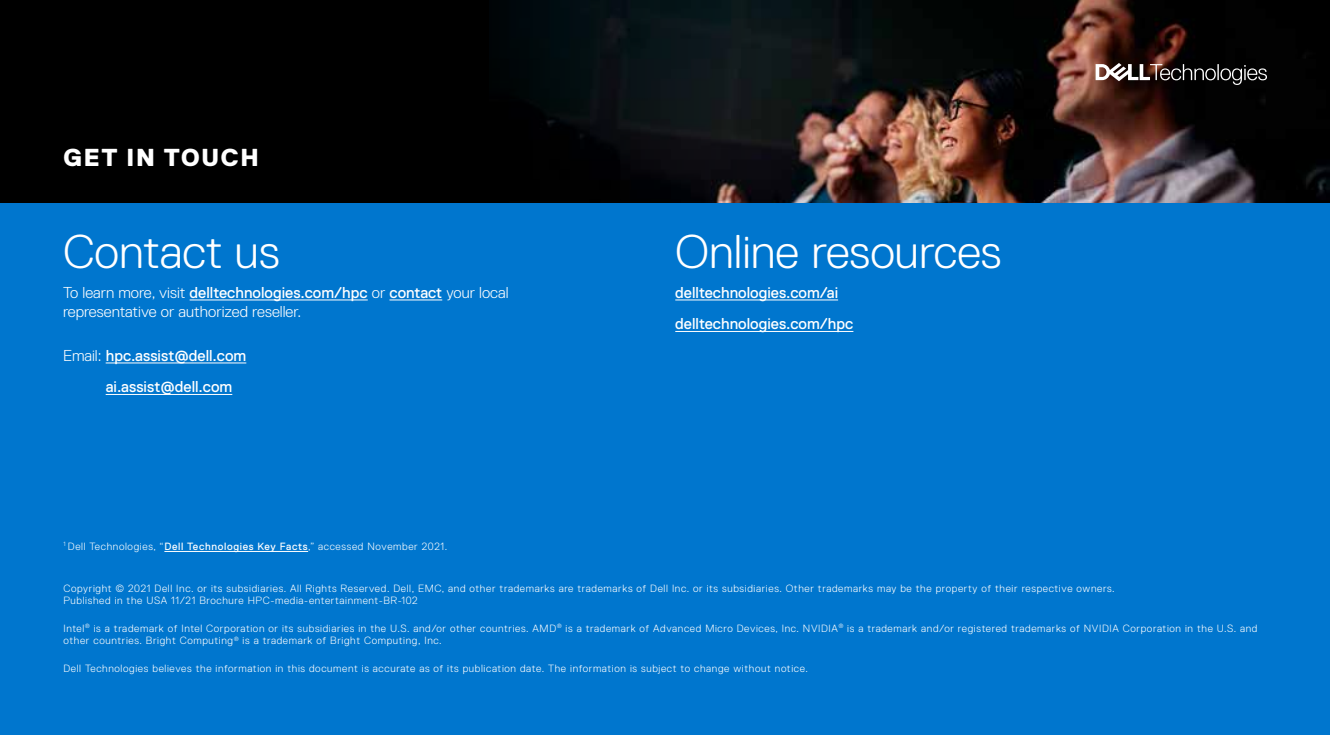
<style>
.page{position:relative;width:1330px;height:735px;background:#fff}
.page>*{position:absolute;margin:0;border:0;box-sizing:border-box;transform-origin:0 0}
.t1{font:300 47.25px "Dell Replica";color:#fff}
.t2{font:800 24.5px "Dell Replica";letter-spacing:.07em;color:#fff}
.t3{font:300 15.75px/19.2px "Dell Replica";color:#fff}
.t4{font:15.75px/31.5px "Dell Replica";color:#fff}
.t5{font:300 10.5px/12.2px "Dell Replica";letter-spacing:.06em;color:#fff}
.s1{font-weight:400}
.s2{font-weight:300}
</style>
<div class="page">
<div style="left:0;top:202px;width:1330px;height:533px;background:#0076ce"></div>
<div style="left:0;top:0;width:1330px;height:202px;background:#000"></div>
<img style="left:708px;top:0;width:622px;height:202px">
<div style="left:289px;top:0;width:482px;height:201px;background:linear-gradient(to right,#000,#0f161a)"></div>
<hr style="left:190px;top:300px;width:178px;height:1px;background:#fff">
<hr style="left:389px;top:300px;width:53px;height:1px;background:#fff">
<hr style="left:106px;top:363px;width:140px;height:1px;background:#fff">
<hr style="left:106px;top:394px;width:126px;height:1px;background:#fff">
<hr style="left:675px;top:300px;width:163px;height:1px;background:#fff">
<hr style="left:675px;top:331px;width:178px;height:1px;background:#fff">
<hr style="left:164px;top:551px;width:144px;height:1px;background:#fff">
<svg style="left:1096px;top:63px;width:171px;height:22px"></svg>
<h2 class="t2" style="left:64px;top:144px;width:197px">GET IN TOUCH</h2>
<h1 class="t1" style="left:63px;top:225px;width:218px">Contact us</h1>
<h3 class="t3" style="left:63px;top:283px;width:447px">To learn more, visit <span class="s1">delltechnologies.com/hpc</span> or <span class="s1">contact</span> your local representative or authorized reseller.</h3>
<h3 class="t4" style="left:106px;top:339px;width:142px;text-indent:-43px"><span class="s2">Email:</span> hpc.assist@dell.com ai.assist@dell.com</h3>
<p class="t5" style="left:63px;top:540px;width:385px"><sup>1</sup> Dell Technologies, “<span class="s1">Dell Technologies Key Facts</span>,” accessed November 2021.</p>
<h1 class="t1" style="left:675px;top:225px;width:328px">Online resources</h1>
<h3 class="t4" style="left:675px;top:276px;width:180px">delltechnologies.com/ai delltechnologies.com/hpc</h3>
<p class="t5" style="left:63px;top:582px;width:1053px">Copyright © 2021 Dell Inc. or its subsidiaries. All Rights Reserved. Dell, EMC, and other trademarks are trademarks of Dell Inc. or its subsidiaries. Other trademarks may be the property of their respective owners.<br>Published in the USA 11/21 Brochure HPC-media-entertainment-BR-102</p>
<p class="t5" style="left:63px;top:622px;width:1196px">Intel<sup>®</sup> is a trademark of Intel Corporation or its subsidiaries in the U.S. and/or other countries. AMD<sup>®</sup> is a trademark of Advanced Micro Devices, Inc. NVIDIA<sup>®</sup> is a trademark and/or registered trademarks of NVIDIA Corporation in the U.S. and other countries. Bright Computing<sup>®</sup> is a trademark of Bright Computing, Inc.</p>
<p class="t5" style="left:63px;top:662px;width:746px">Dell Technologies believes the information in this document is accurate as of its publication date. The information is subject to change without notice.</p>
</div>
